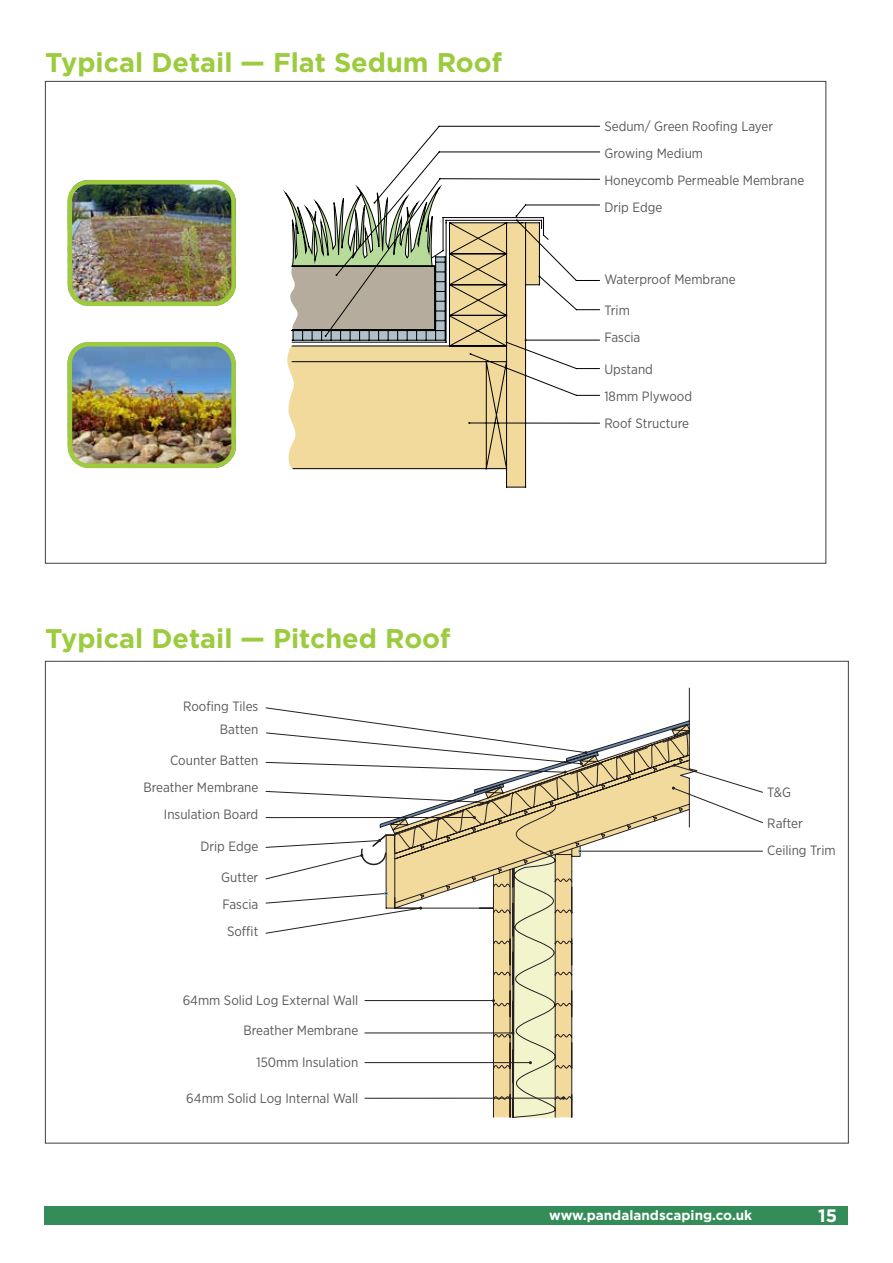
<style>
.page{position:relative;width:893px;height:1263px;background:#fff}
.page>*{position:absolute;margin:0;border:0;box-sizing:border-box;transform-origin:0 0}
.t1{font:700 27px "Gotham";color:#9ccb3e}
.t2{font:700 18px "Gotham";color:#fff}
.t3{font:13.5px/27px "Gotham Narrow";color:#58595b}
.t4{font:700 13.5px "Gotham";color:#fff}
</style>
<div class="page">
<div style="left:45px;top:1206px;width:803px;height:18px;background:#348d58"></div>
<svg style="left:291px;top:126px;width:309px;height:361px"></svg>
<svg style="left:285px;top:187px;width:160px;height:154px"></svg>
<svg style="left:515px;top:215px;width:3px;height:6px"></svg>
<svg style="left:372px;top:1098px;width:201px;height:20px"></svg>
<svg style="left:266px;top:688px;width:497px;height:410px"></svg>
<svg style="left:419px;top:906px;width:3px;height:4px"></svg>
<svg style="left:384px;top:892px;width:4px;height:3px"></svg>
<svg style="left:360px;top:721px;width:330px;height:145px"></svg>
<img style="left:72px;top:185px;width:159px;height:116px">
<div style="left:67px;top:180px;width:169px;height:126px;border:4px solid #9ccb3e;border-radius:19px"></div>
<img style="left:72px;top:347px;width:159px;height:116px">
<div style="left:67px;top:342px;width:169px;height:126px;border:4px solid #9ccb3e;border-radius:19px"></div>
<h1 class="t1" style="left:45px;top:47px;width:459px">Typical Detail — Flat Sedum Roof</h1>
<p class="t3" style="left:604px;top:112px;width:201px">Sedum/ Green Roofing Layer<br>Growing Medium<br>Honeycomb Permeable Membrane<br>Drip Edge</p>
<p class="t3" style="left:604px;top:265px;width:133px">Waterproof Membrane</p>
<p class="t3" style="left:604px;top:296px;width:38px">Trim<br>Fascia</p>
<p class="t3" style="left:604px;top:355px;width:89px">Upstand<br>18mm Plywood<br>Roof Structure</p>
<h1 class="t1" style="left:45px;top:623px;width:407px">Typical Detail — Pitched Roof</h1>
<p class="t3" style="left:183px;top:695px;width:77px;line-height:22.5px;text-align:right">Roofing Tiles<br>Batten</p>
<p class="t3" style="left:143px;top:746px;width:116px;text-align:right">Counter Batten<br>Breather Membrane<br>Insulation Board</p>
<p class="t3" style="left:200px;top:832px;width:59px">Drip Edge</p>
<p class="t3" style="left:221px;top:863px;width:39px">Gutter</p>
<p class="t3" style="left:222px;top:890px;width:38px;text-align:center">Fascia<br>Soffit</p>
<p class="t3" style="left:183px;top:987px;width:177px">64mm Solid Log External Wall</p>
<p class="t3" style="left:243px;top:1017px;width:116px">Breather Membrane</p>
<p class="t3" style="left:256px;top:1048px;width:103px">150mm Insulation</p>
<p class="t3" style="left:186px;top:1084px;width:173px">64mm Solid Log Internal Wall</p>
<p class="t3" style="left:767px;top:778px;width:25px">T&amp;G</p>
<p class="t3" style="left:767px;top:809px;width:70px">Rafter<br>Ceiling Trim</p>
<p class="t4" style="left:549px;top:1207px;width:204px">www.pandalandscaping.co.uk</p>
<h2 class="t2" style="left:818px;top:1205px;width:20px">15</h2>
</div>
